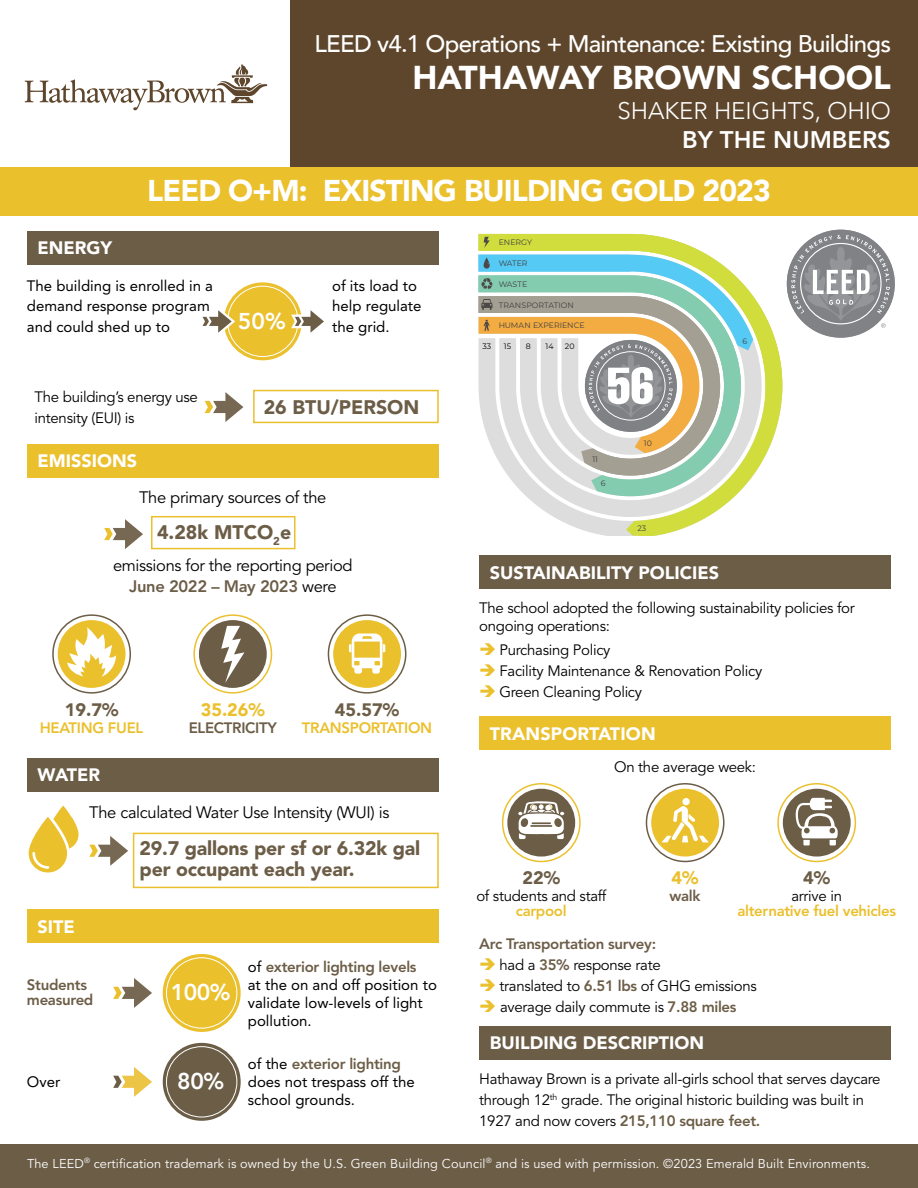
<style>
.page{position:relative;width:918px;height:1188px;background:#fff}
.page>*{position:absolute;margin:0;border:0;box-sizing:border-box;transform-origin:0 0}
.t1{font:50.4px "Helvetica LT Std Comp";color:#fff}
.t2{font:900 33px "Avenir";color:#fff}
.t3{font:900 30px "Avenir";letter-spacing:-.03em;color:#fff}
.t4{font:500 24px "Avenir";letter-spacing:-.03em;color:#fff}
.t5{font:300 24px "Avenir";color:#fff}
.t6{font:800 24px "Avenir";color:#fff}
.t7{font:800 22.8px "Avenir";letter-spacing:-.02em;color:#fff}
.t8{font:900 19.5px/21px "Avenir LT Pro";letter-spacing:-.01em;color:#6c5d47}
.t9{font:900 18px "Avenir LT";color:#fff}
.t10{font:900 18px "Avenir";color:#6c5d47}
.t11{font:900 18px "Avenir";color:#ebc02d}
.t12{font:16.5px/21px "Avenir LT Std";letter-spacing:-.02em;color:#000;text-align:center}
.t13{font:15px/21px "Avenir LT Std";letter-spacing:-.02em;color:#000}
.t14{font:15px/18px "Avenir LT Std";color:#000}
.t15{font:800 15px/15px "Avenir LT Std";letter-spacing:-.02em;color:#6c5d47}
.t16{font:800 15px "Avenir LT Std";letter-spacing:-.02em;color:#ebc02d}
.t17{font:12.75px "Avenir LT Std";letter-spacing:.01em;color:#fff}
.t18{font:7.8px "Montserrat";letter-spacing:.005em;color:#414041}
.t19{font:7.8px "Montserrat";letter-spacing:.02em;color:#000}
.s1{font-weight:800;color:#6c5d47}
.s2{color:#ebc02d}
</style>
<div class="page">
<div style="left:0;top:167px;width:918px;height:49px;background:#ebc02d"></div>
<div style="left:290px;top:0;width:628px;height:167px;background:#5e462c"></div>
<div style="left:0;top:1145px;width:918px;height:43px;background:#6c5d47"></div>
<div style="left:27px;top:231px;width:412px;height:33px;background:#6c5d47"></div>
<div style="left:27px;top:444px;width:412px;height:33px;background:#ebc02d"></div>
<div style="left:27px;top:909px;width:412px;height:34px;background:#ebc02d"></div>
<div style="left:27px;top:758px;width:412px;height:33px;background:#6c5d47"></div>
<div style="left:479px;top:556px;width:412px;height:33px;background:#6c5d47"></div>
<div style="left:479px;top:1026px;width:412px;height:33px;background:#6c5d47"></div>
<div style="left:479px;top:717px;width:412px;height:33px;background:#ebc02d"></div>
<svg style="left:25px;top:64px;width:242px;height:46px"></svg>
<div style="left:224px;top:282px;width:78px;height:78px;background:#ebc02d;border-radius:50%"></div>
<div style="left:163px;top:954px;width:78px;height:78px;background:#ebc02d;border-radius:50%"></div>
<div style="left:166px;top:957px;width:71px;height:71px;border:1px solid #fff;border-radius:50%"></div>
<div style="left:163px;top:1043px;width:78px;height:78px;background:#6c5d47;border-radius:50%"></div>
<div style="left:166px;top:1046px;width:71px;height:71px;border:1px solid #fff;border-radius:50%"></div>
<svg style="left:290px;top:301px;width:34px;height:41px"></svg>
<svg style="left:202px;top:301px;width:33px;height:41px"></svg>
<svg style="left:575px;top:527px;width:112px;height:9px"></svg>
<svg style="left:538px;top:465px;width:222px;height:62px"></svg>
<svg style="left:516px;top:465px;width:235px;height:41px"></svg>
<svg style="left:501px;top:465px;width:229px;height:21px"></svg>
<svg style="left:591px;top:475px;width:14px;height:17px"></svg>
<svg style="left:626px;top:521px;width:12px;height:15px"></svg>
<svg style="left:478px;top:230px;width:417px;height:235px"></svg>
<svg style="left:204px;top:392px;width:40px;height:30px"></svg>
<svg style="left:104px;top:519px;width:39px;height:30px"></svg>
<svg style="left:89px;top:832px;width:48px;height:47px"></svg>
<svg style="left:113px;top:978px;width:39px;height:30px"></svg>
<svg style="left:113px;top:1067px;width:39px;height:30px"></svg>
<div style="left:253px;top:390px;width:186px;height:33px;border:2px solid #ebc02d"></div>
<div style="left:151px;top:516px;width:145px;height:33px;border:2px solid #ebc02d"></div>
<div style="left:133px;top:833px;width:306px;height:55px;border:2px solid #ebc02d"></div>
<div style="left:58px;top:620px;width:68px;height:68px;background:#ebc02d;border-radius:50%"></div>
<svg style="left:67px;top:627px;width:49px;height:50px"></svg>
<div style="left:52px;top:614px;width:79px;height:80px;border:2px solid #6c5d47;border-radius:50%"></div>
<div style="left:507px;top:789px;width:68px;height:68px;background:#6c5d47;border-radius:50%"></div>
<div style="left:502px;top:783px;width:79px;height:79px;border:2px solid #ebc02d;border-radius:50%"></div>
<div style="left:333px;top:620px;width:68px;height:68px;background:#ebc02d;border-radius:50%"></div>
<svg style="left:349px;top:634px;width:36px;height:40px"></svg>
<div style="left:328px;top:614px;width:78px;height:80px;border:2px solid #6c5d47;border-radius:50%"></div>
<div style="left:783px;top:789px;width:68px;height:68px;background:#6c5d47;border-radius:50%"></div>
<div style="left:777px;top:783px;width:79px;height:79px;border:2px solid #ebc02d;border-radius:50%"></div>
<div style="left:199px;top:620px;width:68px;height:68px;background:#6c5d47;border-radius:50%"></div>
<svg style="left:221px;top:626px;width:23px;height:57px"></svg>
<div style="left:193px;top:614px;width:79px;height:80px;border:2px solid #ebc02d;border-radius:50%"></div>
<div style="left:651px;top:789px;width:68px;height:68px;background:#ebc02d;border-radius:50%"></div>
<div style="left:646px;top:783px;width:79px;height:79px;border:2px solid #6c5d47;border-radius:50%"></div>
<svg style="left:48px;top:807px;width:31px;height:43px"></svg>
<svg style="left:26px;top:815px;width:44px;height:60px;fill:#ebc02d"></svg>
<svg style="left:32px;top:852px;width:17px;height:17px"></svg>
<svg style="left:518px;top:801px;width:46px;height:38px"></svg>
<svg style="left:795px;top:798px;width:43px;height:47px"></svg>
<svg style="left:661px;top:798px;width:48px;height:44px"></svg>
<p class="t9" style="left:38px;top:237px;width:76px">ENERGY</p>
<h3 class="t4" style="left:315px;top:22px;width:578px">LEED v4.1 Operations + Maintenance: Existing Buildings</h3>
<h2 class="t2" style="left:412px;top:49px;width:480px">HATHAWAY BROWN SCHOOL</h2>
<h3 class="t5" style="left:618px;top:96px;width:275px">SHAKER HEIGHTS, OHIO</h3>
<h3 class="t6" style="left:682px;top:121px;width:210px">BY THE NUMBERS</h3>
<h3 class="t3" style="left:147px;top:165px;width:625px">LEED O+M: EXISTING BUILDING GOLD 2023</h3>
<p class="t18" style="left:499px;top:237px;width:35px">ENERGY</p>
<p class="t18" style="left:499px;top:258px;width:30px">WATER</p>
<p class="t14" style="left:27px;top:276px;width:188px;line-height:20.2px">The building is enrolled in a demand response program and could shed up to</p>
<p class="t13" style="left:35px;top:387px;width:165px">The building’s energy use intensity (EUI) is</p>
<p class="t9" style="left:38px;top:450px;width:101px">EMISSIONS</p>
<h3 class="t7" style="left:238px;top:303px;width:49px">50%</h3>
<p class="t14" style="left:332px;top:276px;width:91px;line-height:20.2px">of its load to help regulate the grid.</p>
<h3 class="t8" style="left:264px;top:397px;width:157px">26 BTU/PERSON</h3>
<p class="t12" style="left:139px;top:487px;width:189px">The primary sources of the</p>
<h3 class="t8" style="left:157px;top:521px;width:136px">4.28k MTCO<sub>2</sub>e</h3>
<p class="t12" style="left:113px;top:555px;width:241px">emissions for the reporting period<br><span class="s1">June 2022 – May 2023</span> were</p>
<p class="t10" style="left:65px;top:694px;width:55px">19.7%</p>
<p class="t16" style="left:40px;top:719px;width:105px">HEATING FUEL</p>
<p class="t9" style="left:38px;top:764px;width:64px">WATER</p>
<p class="t11" style="left:201px;top:694px;width:66px">35.26%</p>
<p class="t15" style="left:189px;top:720px;width:90px">ELECTRICITY</p>
<p class="t10" style="left:335px;top:694px;width:66px">45.57%</p>
<p class="t16" style="left:302px;top:719px;width:132px">TRANSPORTATION</p>
<p class="t12" style="left:89px;top:802px;width:302px">The calculated Water Use Intensity (WUI) is</p>
<p class="t9" style="left:38px;top:916px;width:39px">SITE</p>
<p class="t15" style="left:27px;top:978px;width:68px">Students measured</p>
<p class="t14" style="left:27px;top:1073px;width:35px">Over</p>
<h3 class="t8" style="left:140px;top:838px;width:282px">29.7 gallons per sf or 6.32k gal per occupant each year.</h3>
<h3 class="t7" style="left:171px;top:975px;width:61px">100%</h3>
<h3 class="t7" style="left:177px;top:1064px;width:48px">80%</h3>
<p class="t14" style="left:248px;top:958px;width:191px">of <span class="s1">exterior lighting levels<br></span>at the on and off position to validate low-levels of light pollution.</p>
<p class="t14" style="left:248px;top:1055px;width:168px">of the <span class="s1">exterior lighting </span>does not trespass off the school grounds.</p>
<p class="t18" style="left:499px;top:279px;width:30px">WASTE</p>
<p class="t18" style="left:499px;top:300px;width:77px">TRANSPORTATION</p>
<p class="t18" style="left:499px;top:320px;width:88px">HUMAN EXPERIENCE</p>
<p class="t19" style="left:482px;top:341px;width:10px">33</p>
<p class="t19" style="left:504px;top:341px;width:9px">15</p>
<p class="t19" style="left:526px;top:341px;width:7px">8</p>
<p class="t19" style="left:545px;top:341px;width:10px">14</p>
<p class="t19" style="left:565px;top:341px;width:11px">20</p>
<h1 class="t1" style="left:607px;top:354px;width:48px">56</h1>
<p class="t18" style="left:592px;top:454px;width:7px">11</p>
<p class="t18" style="left:601px;top:478px;width:6px">6</p>
<p class="t18" style="left:644px;top:438px;width:10px">10</p>
<p class="t18" style="left:637px;top:523px;width:10px">23</p>
<p class="t9" style="left:490px;top:562px;width:231px">SUSTAINABILITY POLICIES</p>
<p class="t18" style="left:743px;top:336px;width:6px">6</p>
<p class="t13" style="left:479px;top:600px;width:377px;line-height:18px">The school adopted the following sustainability policies for ongoing operations:</p>
<p class="t13" style="left:479px;top:640px;width:133px"><span class="s2">➔</span> Purchasing Policy</p>
<p class="t13" style="left:479px;top:661px;width:285px"><span class="s2">➔</span> Facility Maintenance &amp; Renovation Policy</p>
<p class="t13" style="left:479px;top:682px;width:164px"><span class="s2">➔</span> Green Cleaning Policy</p>
<p class="t9" style="left:490px;top:723px;width:167px">TRANSPORTATION</p>
<p class="t13" style="left:614px;top:757px;width:143px">On the average week:</p>
<p class="t10" style="left:522px;top:863px;width:39px">22%</p>
<p class="t13" style="left:476px;top:886px;width:131px">of students and staff</p>
<p class="t16" style="left:516px;top:902px;width:52px">carpool</p>
<p class="t11" style="left:672px;top:863px;width:28px">4%</p>
<p class="t15" style="left:670px;top:889px;width:33px">walk</p>
<p class="t10" style="left:803px;top:863px;width:28px">4%</p>
<p class="t13" style="left:791px;top:886px;width:52px">arrive in</p>
<p class="t16" style="left:737px;top:902px;width:160px">alternative fuel vehicles</p>
<p class="t15" style="left:479px;top:936px;width:178px">Arc Transportation survey:</p>
<p class="t13" style="left:479px;top:954px;width:183px"><span class="s2">➔</span> had a <span class="s1">35%</span> response rate</p>
<p class="t13" style="left:479px;top:975px;width:279px"><span class="s2">➔</span> translated to <span class="s1">6.51 lbs</span> of GHG emissions</p>
<p class="t13" style="left:479px;top:996px;width:259px"><span class="s2">➔</span> average daily commute is <span class="s1">7.88 miles</span></p>
<p class="t9" style="left:490px;top:1032px;width:216px">BUILDING DESCRIPTION</p>
<p class="t13" style="left:479px;top:1068px;width:403px">Hathaway Brown is a private all-girls school that serves daycare through 12<sup>th</sup> grade. The original historic building was built in<br>1927 and now covers <span class="s1">215,110 square feet.</span></p>
<p class="t17" style="left:27px;top:1156px;width:844px">The LEED<sup>®</sup> certification trademark is owned by the U.S. Green Building Council<sup>®</sup> and is used with permission. ©2023 Emerald Built Environments.</p>
</div>
